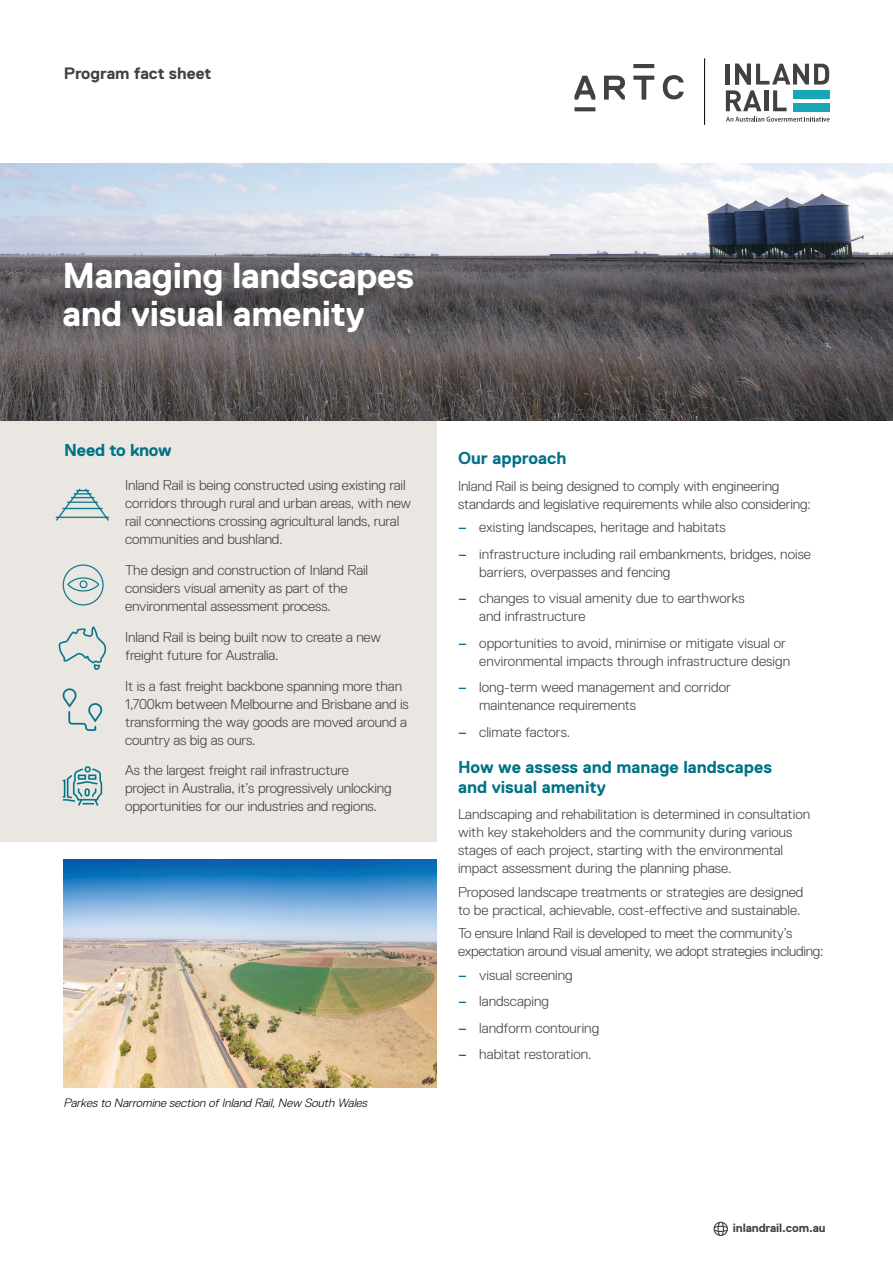
<style>
.page{position:relative;width:893px;height:1263px;background:#fff}
.page>*{position:absolute;margin:0;border:0;box-sizing:border-box;transform-origin:0 0}
.t1{font:700 36px/37.5px "Replica LL";letter-spacing:-.01em;color:#fff}
.t2{font:700 17.25px/19.5px "Replica LL";color:#007285}
.t3{font:700 16.5px "Replica LL";color:#414042}
.t4{font:300 14.25px/18px "Replica LL";letter-spacing:-.01em;color:#414042}
.t5{font:italic 300 12px "Replica LL";color:#000}
.t6{font:700 12px "Replica LL";letter-spacing:-.01em;color:#414042}
.s1{font-weight:400;color:#007285}
</style>
<div class="page">
<div style="left:0;top:426px;width:437px;height:412px;background:#eae7e3"></div>
<img style="left:0;top:164px;width:893px;height:257px">
<svg style="left:713px;top:1222px;width:15px;height:14px"></svg>
<hr style="left:704px;top:58px;width:1px;height:67px;background:#000">
<svg style="left:574px;top:107px;width:21px;height:4px"></svg>
<svg style="left:633px;top:64px;width:21px;height:4px"></svg>
<svg style="left:574px;top:76px;width:21px;height:24px"></svg>
<svg style="left:633px;top:76px;width:21px;height:24px"></svg>
<svg style="left:604px;top:76px;width:21px;height:24px"></svg>
<svg style="left:663px;top:75px;width:21px;height:24px"></svg>
<svg style="left:726px;top:64px;width:104px;height:58px"></svg>
<img style="left:64px;top:859px;width:373px;height:228px">
<p class="t3" style="left:64px;top:65px;width:149px">Program fact sheet</p>
<h1 class="t1" style="left:62px;top:257px;width:353px">Managing landscapes and visual amenity</h1>
<h2 class="t2" style="left:64px;top:440px;width:109px">Need to know</h2>
<p class="t4" style="left:125px;top:476px;width:287px">Inland Rail is being constructed using existing rail corridors through rural and urban areas, with new rail connections crossing agricultural lands, rural communities and bushland.</p>
<p class="t4" style="left:125px;top:561px;width:244px">The design and construction of Inland Rail considers visual amenity as part of the environmental assessment process.</p>
<p class="t4" style="left:125px;top:628px;width:257px">Inland Rail is being built now to create a new freight future for Australia.</p>
<p class="t4" style="left:125px;top:677px;width:285px">It is a fast freight backbone spanning more than 1,700km between Melbourne and Brisbane and is transforming the way goods are moved around a country as big as ours.</p>
<p class="t4" style="left:125px;top:761px;width:268px">As the largest freight rail infrastructure project in Australia, it’s progressively unlocking opportunities for our industries and regions.</p>
<p class="t5" style="left:63px;top:1096px;width:308px">Parkesto Narromine section ofInland Rail,New South Wales</p>
<h2 class="t2" style="left:458px;top:448px;width:110px">Our approach</h2>
<p class="t4" style="left:458px;top:477px;width:354px">Inland Rail is being designed to comply with engineering standards and legislative requirements while also considering:</p>
<p class="t4" style="left:458px;top:518px;width:269px"><span class="s1">–</span> existing landscapes, heritage and habitats</p>
<p class="t4" style="left:479px;top:545px;width:333px;text-indent:-21px"><span class="s1">–</span> infrastructure including rail embankments, bridges, noise barriers, overpasses and fencing</p>
<p class="t4" style="left:479px;top:589px;width:267px;text-indent:-21px"><span class="s1">–</span> changes to visual amenity due to earthworks and infrastructure</p>
<p class="t4" style="left:458px;top:634px;width:334px;text-align:right"><span class="s1">–</span> opportunities to avoid, minimise or mitigate visual or environmental impacts through infrastructure design</p>
<p class="t4" style="left:479px;top:678px;width:253px;text-indent:-21px"><span class="s1">–</span> long-term weed management and corridor maintenance requirements</p>
<p class="t4" style="left:458px;top:723px;width:114px"><span class="s1">–</span> climate factors.</p>
<h2 class="t2" style="left:458px;top:757px;width:315px">How we assess and manage landscapes and visual amenity</h2>
<p class="t4" style="left:458px;top:805px;width:354px">Landscaping and rehabilitation is determined in consultation with key stakeholders and the community during various stages of each project, starting with the environmental impact assessment during the planning phase.</p>
<p class="t4" style="left:458px;top:883px;width:347px">Proposed landscape treatments or strategies are designed to be practical, achievable, cost-effective and sustainable.</p>
<p class="t4" style="left:458px;top:924px;width:367px">To ensure Inland Rail is developed to meet the community’s expectation around visual amenity, we adopt strategies including:</p>
<p class="t4" style="left:458px;top:966px;width:116px"><span class="s1">–</span> visual screening</p>
<p class="t4" style="left:458px;top:992px;width:92px"><span class="s1">–</span> landscaping</p>
<p class="t4" style="left:458px;top:1019px;width:143px"><span class="s1">–</span> landform contouring</p>
<p class="t4" style="left:458px;top:1045px;width:135px"><span class="s1">–</span> habitat restoration.</p>
<p class="t6" style="left:733px;top:1221px;width:94px">inlandrail.com.au</p>
</div>
